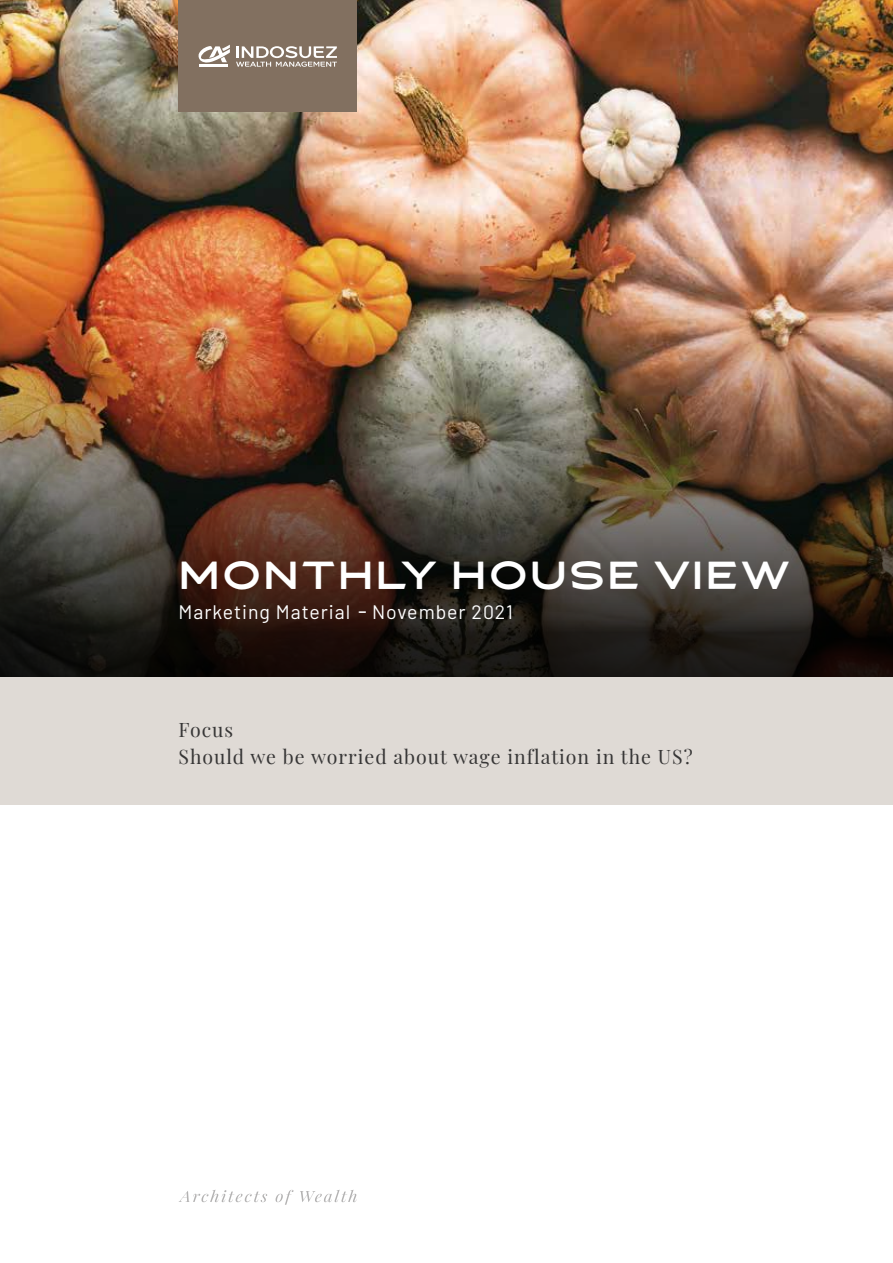
<style>
.page{position:relative;width:893px;height:1263px;background:#fff}
.page>*{position:absolute;margin:0;border:0;box-sizing:border-box;transform-origin:0 0}
.t1{font:37.5px "Asterone";letter-spacing:.05em;color:#fff}
.t2{font:19.5px/27px "Playfair Display";letter-spacing:.05em;color:#373636}
.t3{font:19.5px "Barlow";letter-spacing:.05em;color:#fff}
.s1{font-family:"Playfair Display";font-weight:700}
</style>
<div class="page">
<img style="left:0;top:0;width:893px;height:277px">
<img style="left:0;top:277px;width:893px;height:94px">
<img style="left:0;top:371px;width:893px;height:306px">
<div style="left:179px;top:0;width:178px;height:112px;background:#827060"></div>
<svg style="left:236px;top:46px;width:101px;height:21px"></svg>
<hr style="left:199px;top:64px;width:29px;height:3px;background:#fff">
<svg style="left:198px;top:45px;width:32px;height:18px"></svg>
<div style="left:0;top:677px;width:893px;height:128px;background:#dfdad5"></div>
<svg style="left:179px;top:1190px;width:88px;height:12px"></svg>
<svg style="left:276px;top:1190px;width:18px;height:15px"></svg>
<svg style="left:300px;top:1189px;width:57px;height:13px"></svg>
<h1 class="t1" style="left:179px;top:550px;width:613px">MONTHLY HOUSE VIEw</h1>
<p class="t3" style="left:179px;top:598px;width:336px">Marketing Material <span class="s1">-</span> November 2021</p>
<p class="t2" style="left:179px;top:715px;width:516px">Focus<br>Should we be worried about wage inflation in the US?</p>
</div>
